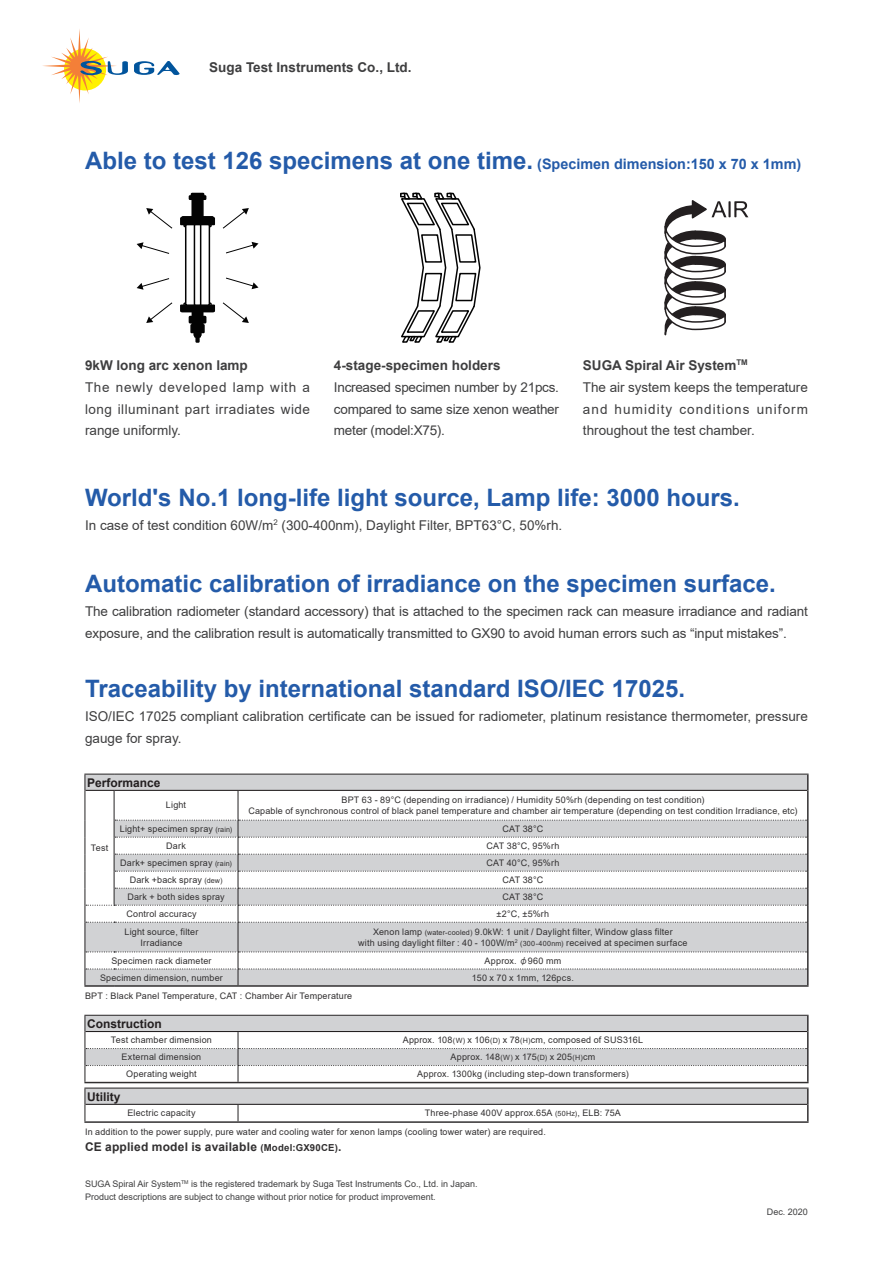
<style>
.page{position:relative;width:893px;height:1263px;background:#fff}
.page>*{position:absolute;margin:0;border:0;box-sizing:border-box;transform-origin:0 0}
.中タイトル{font:700 24px "Arial";color:#245ba9}
.本文{font:13.5px/21.9px "Arial";color:#3e3e3f;text-align:justify}
.本文-2{font:700 13.5px "Arial";color:#3e3e3f}
.仕様一覧{font:700 12px "Arial";letter-spacing:.02em;color:#312f30}
.仕様一覧タイトル{font:700 12px "Arial";color:#231f20}
.仕様一覧-2{font:9px "Arial";letter-spacing:.02em;color:#312f30}
.注記{font:9px "Arial";color:#3e3e3f}
.本文-3{font:9px "Arial";color:#3e3e3f}
.s1{font-size:14.4px}
.s2{font-size:7.2px}
.s3{font-family:"MS P Gothic"}
.s4{font-size:9.6px}
</style>
<div class="page">
<div style="left:85px;top:923px;width:722px;height:28px;background:#d1d2d4"></div>
<hr style="left:807px;top:922px;width:2px;height:30px;background:#312f30">
<hr style="left:84px;top:985px;width:30px;height:2px;background:#312f30">
<hr style="left:114px;top:985px;width:124px;height:2px;background:#312f30">
<hr style="left:238px;top:985px;width:571px;height:2px;background:#312f30">
<hr style="left:237px;top:923px;width:2px;height:28px;background:#312f30">
<hr style="left:84px;top:773px;width:30px;height:2px;background:#312f30">
<hr style="left:114px;top:773px;width:124px;height:2px;background:#312f30">
<hr style="left:238px;top:773px;width:571px;height:2px;background:#312f30">
<hr style="left:84px;top:922px;width:1px;height:30px;background:#312f30">
<svg style="left:84px;top:951px;width:725px;height:34px"></svg>
<svg style="left:84px;top:775px;width:725px;height:148px"></svg>
<hr style="left:114px;top:790px;width:124px;height:1px;background:#231f20">
<hr style="left:238px;top:790px;width:569px;height:1px;background:#231f20">
<hr style="left:84px;top:1082px;width:154px;height:1px;background:#312f30">
<hr style="left:238px;top:1082px;width:571px;height:1px;background:#312f30">
<svg style="left:84px;top:1015px;width:725px;height:67px"></svg>
<hr style="left:85px;top:1031px;width:153px;height:1px;background:#231f20">
<hr style="left:238px;top:1031px;width:569px;height:1px;background:#231f20">
<hr style="left:84px;top:1121px;width:154px;height:2px;background:#312f30">
<hr style="left:238px;top:1121px;width:571px;height:2px;background:#312f30">
<hr style="left:84px;top:1087px;width:154px;height:1px;background:#312f30">
<hr style="left:238px;top:1087px;width:571px;height:1px;background:#312f30">
<svg style="left:84px;top:1088px;width:725px;height:34px"></svg>
<hr style="left:85px;top:1104px;width:153px;height:1px;background:#231f20">
<hr style="left:238px;top:1104px;width:569px;height:1px;background:#231f20">
<svg style="left:400px;top:192px;width:81px;height:151px"></svg>
<div style="left:192px;top:310px;width:11px;height:8px;background:#030303"></div>
<div style="left:191px;top:198px;width:13px;height:20px;background:#030303;border:2px solid #030303"></div>
<svg style="left:188px;top:192px;width:19px;height:9px"></svg>
<svg style="left:193px;top:333px;width:9px;height:10px"></svg>
<div style="left:191px;top:325px;width:13px;height:7px;background:#030303"></div>
<div style="left:190px;top:324px;width:15px;height:9px;border:2px solid #030303"></div>
<div style="left:192px;top:321px;width:11px;height:5px;background:#030303"></div>
<div style="left:189px;top:316px;width:17px;height:7px;background:#030303"></div>
<div style="left:189px;top:316px;width:17px;height:7px;border:2px solid #030303"></div>
<svg style="left:180px;top:302px;width:35px;height:12px"></svg>
<svg style="left:180px;top:217px;width:35px;height:11px"></svg>
<svg style="left:185px;top:224px;width:25px;height:82px"></svg>
<div style="left:194px;top:225px;width:7px;height:80px;background:#fff"></div>
<div style="left:194px;top:224px;width:7px;height:82px;border:2px solid #030303"></div>
<svg style="left:222px;top:208px;width:27px;height:21px"></svg>
<svg style="left:226px;top:242px;width:32px;height:12px"></svg>
<svg style="left:222px;top:302px;width:27px;height:21px"></svg>
<svg style="left:226px;top:277px;width:32px;height:12px"></svg>
<svg style="left:146px;top:302px;width:27px;height:21px"></svg>
<svg style="left:137px;top:278px;width:33px;height:12px"></svg>
<svg style="left:146px;top:208px;width:27px;height:21px"></svg>
<svg style="left:137px;top:242px;width:33px;height:12px"></svg>
<hr style="left:728px;top:201px;width:3px;height:16px;background:#231f20">
<svg style="left:734px;top:201px;width:14px;height:16px"></svg>
<svg style="left:664px;top:200px;width:62px;height:136px"></svg>
<svg style="left:134px;top:61px;width:46px;height:14px"></svg>
<svg style="left:42px;top:29px;width:86px;height:74px"></svg>
<p class="本文-2" style="left:209px;top:58px;width:204px">Suga Test Instruments Co., Ltd.</p>
<p class="中タイトル" style="left:85px;top:144px;width:718px">Able to test 126 specimens at one time. <span class="s1">(Specimen dimension:150 x 70 x 1mm)</span></p>
<p class="本文-2" style="left:85px;top:356px;width:164px">9kW long arc xenon lamp</p>
<p class="本文" style="left:85px;top:376px;width:227px">The newly developed lamp with a long illuminant part irradiates wide range uniformly.</p>
<p class="本文-2" style="left:334px;top:356px;width:168px">4-stage-specimen holders</p>
<p class="本文" style="left:334px;top:376px;width:226px">Increased specimen number by 21pcs. compared to same size xenon weather meter (model:X75).</p>
<p class="本文-2" style="left:583px;top:356px;width:166px">SUGA Spiral Air System<sup>TM</sup></p>
<p class="本文" style="left:583px;top:376px;width:227px">The air system keeps the temperature and humidity conditions uniform throughout the test chamber.</p>
<p class="中タイトル" style="left:85px;top:480px;width:656px">World's No.1 long-life light source, Lamp life: 3000 hours.</p>
<p class="本文" style="left:85px;top:514px;width:479px">In case of test condition 60W/m<sup>2</sup> (300-400nm), Daylight Filter, BPT63°C, 50%rh.</p>
<p class="中タイトル" style="left:85px;top:566px;width:692px">Automatic calibration of irradiance on the specimen surface.</p>
<p class="本文" style="left:85px;top:600px;width:724px">The calibration radiometer (standard accessory) that is attached to the specimen rack can measure irradiance and radiant exposure, and the calibration result is automatically transmitted to GX90 to avoid human errors such as “input mistakes”.</p>
<p class="中タイトル" style="left:85px;top:672px;width:602px">Traceability by international standard ISO/IEC 17025.</p>
<p class="本文" style="left:85px;top:705px;width:724px">ISO/IEC 17025 compliant calibration certificate can be issued for radiometer, platinum resistance thermometer, pressure gauge for spray.</p>
<p class="仕様一覧タイトル" style="left:87px;top:774px;width:75px">Performance</p>
<p class="仕様一覧-2" style="left:166px;top:799px;width:22px">Light</p>
<p class="仕様一覧-2" style="left:341px;top:794px;width:364px">BPT 63 - 89°C (depending on irradiance) / Humidity 50%rh (depending on test condition)</p>
<p class="仕様一覧-2" style="left:248px;top:804px;width:551px">Capable of synchronous control of black panel temperature and chamber air temperature (depending on test condition Irradiance, etc)</p>
<p class="仕様一覧-2" style="left:91px;top:842px;width:19px">Test</p>
<p class="仕様一覧-2" style="left:120px;top:822px;width:114px">Light+ specimen spray <span class="s2">(rain)</span></p>
<p class="仕様一覧-2" style="left:502px;top:822px;width:43px">CAT 38°C</p>
<p class="仕様一覧-2" style="left:166px;top:839px;width:21px">Dark</p>
<p class="仕様一覧-2" style="left:486px;top:839px;width:74px">CAT 38°C, 95%rh</p>
<p class="仕様一覧-2" style="left:120px;top:856px;width:113px">Dark+ specimen spray <span class="s2">(rain)</span></p>
<p class="仕様一覧-2" style="left:486px;top:856px;width:74px">CAT 40°C, 95%rh</p>
<p class="仕様一覧-2" style="left:130px;top:873px;width:94px">Dark +back spray <span class="s2">(dew)</span></p>
<p class="仕様一覧-2" style="left:502px;top:873px;width:43px">CAT 38°C</p>
<p class="仕様一覧-2" style="left:127px;top:890px;width:99px">Dark + both sides spray</p>
<p class="仕様一覧-2" style="left:502px;top:890px;width:43px">CAT 38°C</p>
<p class="仕様一覧-2" style="left:126px;top:907px;width:72px">Control accuracy</p>
<p class="仕様一覧-2" style="left:497px;top:907px;width:54px">±2°C, ±5%rh</p>
<p class="仕様一覧-2" style="left:125px;top:926px;width:75px">Light source, filter</p>
<p class="仕様一覧-2" style="left:141px;top:936px;width:43px">Irradiance</p>
<p class="仕様一覧-2" style="left:373px;top:926px;width:301px">Xenon lamp <span class="s2">(water-cooled)</span> 9.0kW: 1 unit / Daylight filter, Window glass filter</p>
<p class="仕様一覧-2" style="left:358px;top:936px;width:331px">with using daylight filter : 40 - 100W/m<sup>2</sup> <span class="s2">(300-400nm)</span> received at specimen surface</p>
<p class="仕様一覧-2" style="left:111px;top:954px;width:102px">Specimen rack diameter</p>
<p class="仕様一覧-2" style="left:485px;top:954px;width:78px">Approx. <span class="s3">φ</span>960 mm</p>
<p class="仕様一覧-2" style="left:100px;top:971px;width:124px">Specimen dimension, number</p>
<p class="仕様一覧-2" style="left:472px;top:971px;width:103px">150 x 70 x 1mm, 126pcs.</p>
<p class="仕様一覧-2" style="left:85px;top:989px;width:269px">BPT : Black Panel Temperature, CAT : Chamber Air Temperature</p>
<p class="仕様一覧タイトル" style="left:87px;top:1015px;width:76px">Construction</p>
<p class="仕様一覧-2" style="left:111px;top:1034px;width:103px">Test chamber dimension</p>
<p class="仕様一覧-2" style="left:403px;top:1034px;width:242px">Approx. 108<span class="s2">(W)</span> x 106<span class="s2">(D)</span> x 78<span class="s2">(H)</span>cm, composed of SUS316L</p>
<p class="仕様一覧-2" style="left:122px;top:1051px;width:81px">External dimension</p>
<p class="仕様一覧-2" style="left:450px;top:1051px;width:146px">Approx. 148<span class="s2">(W)</span> x 175<span class="s2">(D)</span> x 205<span class="s2">(H)</span>cm</p>
<p class="仕様一覧-2" style="left:126px;top:1068px;width:72px">Operating weight</p>
<p class="仕様一覧-2" style="left:417px;top:1068px;width:213px">Approx. 1300kg (including step-down transformers)</p>
<p class="仕様一覧タイトル" style="left:87px;top:1088px;width:35px">Utility</p>
<p class="仕様一覧-2" style="left:127px;top:1107px;width:70px">Electric capacity</p>
<p class="仕様一覧-2" style="left:425px;top:1107px;width:198px">Three-phase 400V approx.65A <span class="s2">(50Hz)</span>, ELB: 75A</p>
<p class="仕様一覧-2" style="left:85px;top:1125px;width:462px">In addition to the power supply, pure water and cooling water for xenon lamps (cooling tower water) are required.</p>
<p class="仕様一覧" style="left:85px;top:1138px;width:258px">CE applied model is available <span class="s4">(Model:GX90CE)</span>.</p>
<p class="注記" style="left:85px;top:1177px;width:394px">SUGA Spiral Air System<sup>TM</sup> is the registered trademark by Suga Test Instruments Co., Ltd. in Japan.</p>
<p class="注記" style="left:85px;top:1191px;width:352px">Product descriptions are subject to change without prior notice for product improvement.</p>
<p class="本文-3" style="left:767px;top:1205px;width:43px">Dec. 2020</p>
</div>
